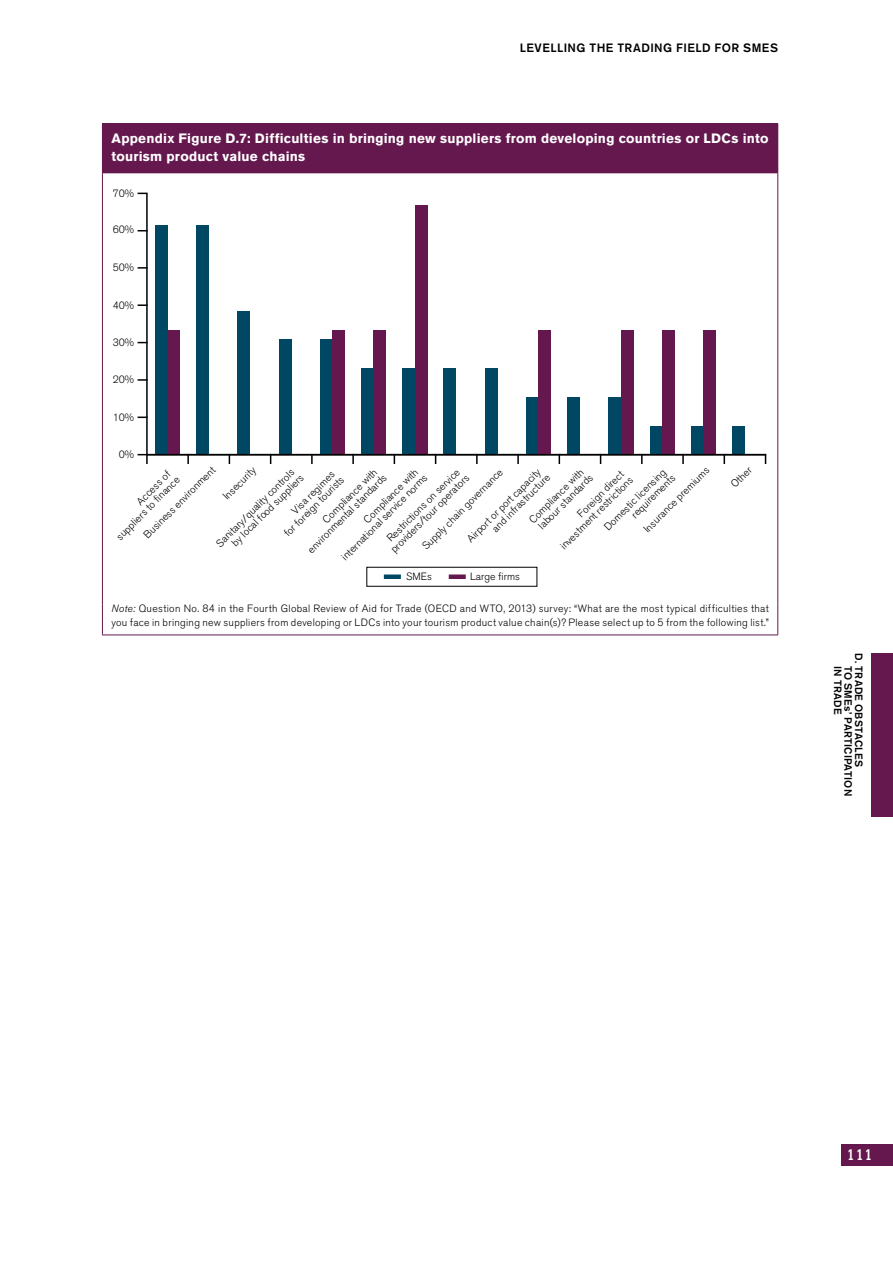
<style>
.page{position:relative;width:893px;height:1263px;background:#fff}
.page>*{position:absolute;margin:0;border:0;box-sizing:border-box;transform-origin:0 0}
.t1{font:15px "Calvert MT Std";color:#fff}
.t2{font:700 13.5px/18px "Akzidenz Grotesk BE";letter-spacing:.02em;color:#fff}
.t3{font:500 12px "Akzidenz Grotesk BE";letter-spacing:.04em;color:#000}
.t4{font:300 10.5px/10.5px "Akzidenz Grotesk BE";letter-spacing:.025em;color:#000;text-align:right}
.t5{font:500 10.5px/10.5px "Akzidenz Grotesk BE";letter-spacing:.025em;color:#000}
.t6{font:300 10.5px "Akzidenz Grotesk BE";color:#000}
.s1{font-style:italic}
</style>
<div class="page">
<div style="left:842px;top:1144px;width:51px;height:21px;background:#65184e"></div>
<div style="left:872px;top:653px;width:21px;height:164px;background:#65184e"></div>
<div style="left:102px;top:124px;width:676px;height:49px;background:#65184e"></div>
<hr style="left:102px;top:123px;width:676px;height:1px;background:#65184e">
<hr style="left:102px;top:173px;width:1px;height:431px;background:#65184e">
<hr style="left:777px;top:173px;width:1px;height:431px;background:#65184e">
<hr style="left:102px;top:604px;width:1px;height:30px;background:#65184e">
<hr style="left:777px;top:604px;width:1px;height:30px;background:#65184e">
<hr style="left:102px;top:634px;width:676px;height:1px;background:#65184e">
<hr style="left:146px;top:194px;width:2px;height:261px;background:#000">
<div style="left:155px;top:225px;width:13px;height:230px;background:#004763"></div>
<div style="left:196px;top:225px;width:13px;height:230px;background:#004763"></div>
<div style="left:238px;top:311px;width:12px;height:144px;background:#004763"></div>
<div style="left:279px;top:339px;width:12px;height:116px;background:#004763"></div>
<div style="left:320px;top:339px;width:12px;height:116px;background:#004763"></div>
<div style="left:361px;top:368px;width:13px;height:87px;background:#004763"></div>
<div style="left:403px;top:368px;width:12px;height:87px;background:#004763"></div>
<div style="left:444px;top:368px;width:12px;height:87px;background:#004763"></div>
<div style="left:485px;top:368px;width:12px;height:87px;background:#004763"></div>
<div style="left:526px;top:397px;width:13px;height:58px;background:#004763"></div>
<div style="left:567px;top:397px;width:13px;height:58px;background:#004763"></div>
<div style="left:609px;top:397px;width:12px;height:58px;background:#004763"></div>
<div style="left:650px;top:426px;width:12px;height:29px;background:#004763"></div>
<div style="left:691px;top:426px;width:12px;height:29px;background:#004763"></div>
<div style="left:732px;top:426px;width:13px;height:29px;background:#004763"></div>
<div style="left:168px;top:330px;width:12px;height:125px;background:#65184e"></div>
<div style="left:332px;top:330px;width:13px;height:125px;background:#65184e"></div>
<div style="left:374px;top:330px;width:12px;height:125px;background:#65184e"></div>
<div style="left:415px;top:205px;width:12px;height:250px;background:#65184e"></div>
<div style="left:539px;top:330px;width:12px;height:125px;background:#65184e"></div>
<div style="left:621px;top:330px;width:12px;height:125px;background:#65184e"></div>
<div style="left:662px;top:330px;width:13px;height:125px;background:#65184e"></div>
<div style="left:703px;top:330px;width:13px;height:125px;background:#65184e"></div>
<hr style="left:138px;top:454px;width:627px;height:1px;background:#000">
<svg style="left:138px;top:267px;width:9px;height:2px"></svg>
<svg style="left:138px;top:304px;width:9px;height:2px"></svg>
<svg style="left:138px;top:379px;width:9px;height:2px"></svg>
<svg style="left:146px;top:455px;width:2px;height:8px"></svg>
<svg style="left:311px;top:455px;width:2px;height:8px"></svg>
<svg style="left:187px;top:455px;width:2px;height:8px"></svg>
<svg style="left:352px;top:455px;width:2px;height:8px"></svg>
<svg style="left:476px;top:455px;width:2px;height:8px"></svg>
<svg style="left:517px;top:455px;width:2px;height:8px"></svg>
<svg style="left:641px;top:455px;width:2px;height:8px"></svg>
<svg style="left:682px;top:455px;width:2px;height:8px"></svg>
<div style="left:384px;top:574px;width:17px;height:5px;background:#004763"></div>
<div style="left:366px;top:567px;width:171px;height:20px;border:1px solid #000"></div>
<div style="left:449px;top:574px;width:17px;height:5px;background:#65184e"></div>
<p class="t3" style="left:520px;top:40px;width:260px">LEVELLING THE TRADING FIELD FOR SMES</p>
<p class="t2" style="left:111px;top:129px;width:659px">Appendix Figure D.7: Difficulties in bringing new suppliers from developing countries or LDCs into tourism product value chains</p>
<p class="t4" style="left:113px;top:188px;width:23px">70%</p>
<p class="t4" style="left:113px;top:224px;width:23px">60%</p>
<p class="t4" style="left:113px;top:262px;width:23px">50%</p>
<p class="t4" style="left:113px;top:300px;width:23px">40%</p>
<p class="t4" style="left:113px;top:337px;width:23px">30%</p>
<p class="t4" style="left:113px;top:374px;width:23px">20%</p>
<p class="t4" style="left:113px;top:412px;width:23px">10%</p>
<p class="t4" style="left:119px;top:449px;width:17px">0%</p>
<p class="t4" style="left:142px;top:533px;width:98px;rotate:-45deg">Business environment</p>
<p class="t4" style="left:214px;top:541px;width:110px;rotate:-45deg">Sanitary/quality controls by local food suppliers</p>
<p class="t4" style="left:629px;top:513px;width:59px;rotate:-45deg">requirements</p>
<p class="t4" style="left:729px;top:482px;width:26px;rotate:-45deg">Other</p>
<p class="t4" style="left:107px;top:527px;width:87px;rotate:-45deg">Access of<br>suppliers to finance</p>
<p class="t4" style="left:221px;top:494px;width:43px;rotate:-45deg">Insecurity</p>
<p class="t4" style="left:642px;top:527px;width:90px;rotate:-45deg">Insurance premiums</p>
<p class="t4" style="left:298px;top:540px;width:108px;rotate:-45deg">Compliance with environmental standards</p>
<p class="t4" style="left:381px;top:540px;width:108px;text-align:center;rotate:-45deg">Restrictions on service providers/tour operators</p>
<p class="t4" style="left:332px;top:547px;width:119px;rotate:-45deg">Compliance with international service norms</p>
<p class="t4" style="left:420px;top:544px;width:111px;rotate:-45deg">Supply chain governance</p>
<p class="t4" style="left:527px;top:518px;width:76px;text-align:left;rotate:-45deg">Compliance with labour standards</p>
<p class="t4" style="left:465px;top:537px;width:104px;rotate:-45deg">Airport or port capacity and infrastructure</p>
<p class="t4" style="left:551px;top:536px;width:100px;rotate:-45deg">Foreign direct investment restrictions</p>
<p class="t4" style="left:602px;top:525px;width:84px;rotate:-45deg">Domestic licensing</p>
<p class="t4" style="left:275px;top:524px;width:82px;rotate:-45deg">Visa regimes<br>for foreign tourists</p>
<p class="t4" style="left:406px;top:571px;width:27px">SMEs</p>
<p class="t6" style="left:470px;top:570px;width:51px">Large firms</p>
<p class="t4" style="left:111px;top:602px;width:659px;line-height:13.5px;text-align:left"><span class="s1">Note:</span> Question No. 84 in the Fourth Global Review of Aid for Trade (OECD and WTO, 2013) survey: “What are the most typical difficulties that you face in bringing new suppliers from developing or LDCs into your tourism product value chain(s)? Please select up to 5 from the following list.”</p>
<p class="t5" style="left:864px;top:666px;width:131px;text-indent:-13px;rotate:90deg">D. TRADE OBSTACLES<br>TO SMEs’ PARTICIPATION<br>IN TRADE</p>
<h1 class="t1" style="left:846px;top:1146px;width:28px">111</h1>
</div>
